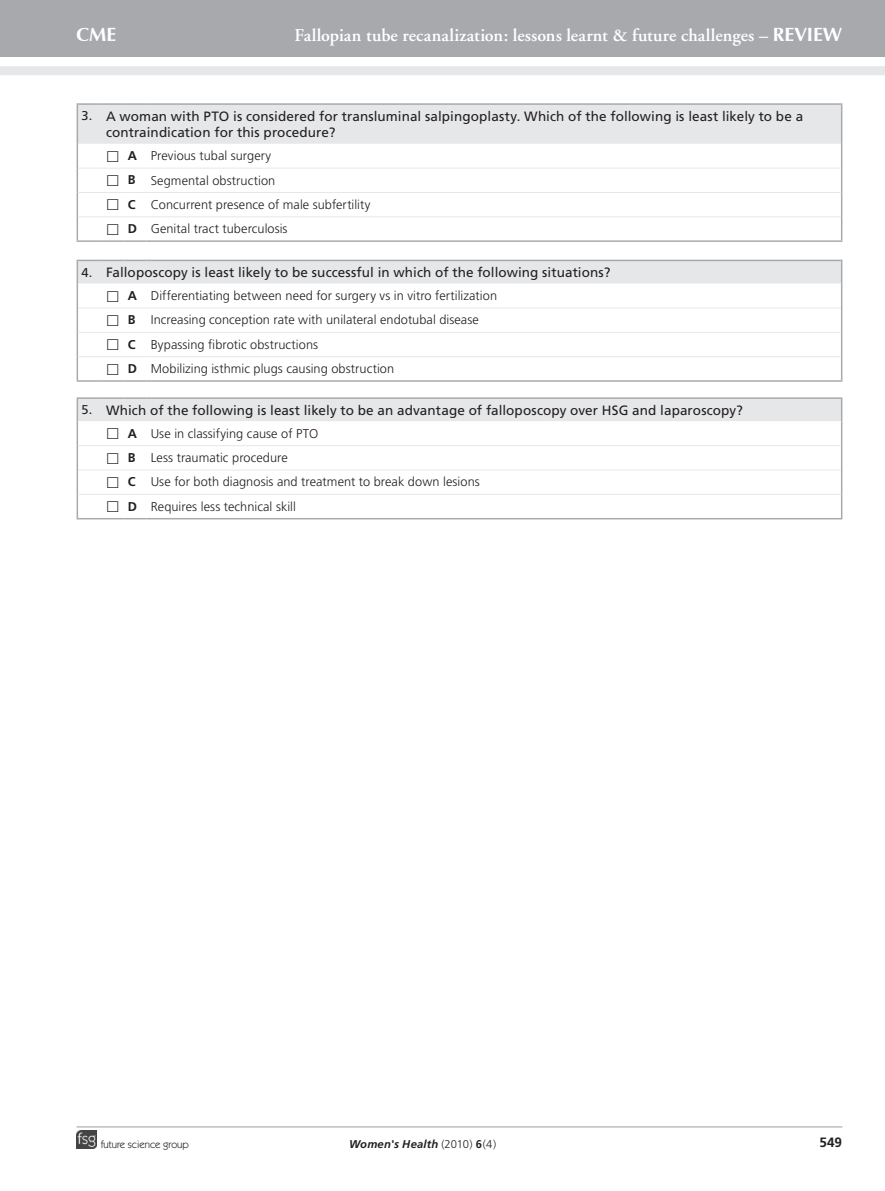
<style>
.page{position:relative;width:885px;height:1191px;background:#fff}
.page>*{position:absolute;margin:0;border:0;box-sizing:border-box;transform-origin:0 0}
.t1{font:30px "Iris UPC Bold";color:#fff}
.t2{font:600 18px "Adobe Garamond";letter-spacing:.005em;color:#fff}
.CME_Question{font:13.5px/16.5px "Frutiger";letter-spacing:.005em;color:#231f20}
.t3{font:700 13.5px "Frutiger";color:#231f20}
.CME_Tabletext{font:300 12.75px "Frutiger";letter-spacing:.005em;color:#231f20}
.tabletext{font:700 12.75px "Frutiger";color:#231f20}
.tablesubhead{font:12.75px "Frutiger";color:#231f20}
.t4{font:italic 700 11.25px "Frutiger";letter-spacing:.015em;color:#231f20}
.t5{font:10.5px "Itc Kabel";color:#231f20}
.s1{font-family:"Iris UPC Bold";font-weight:400;font-size:30px}
.s2{font-weight:300;font-style:normal}
.s3{font-style:normal}
</style>
<div class="page">
<hr style="left:77px;top:1126px;width:765px;height:1px;background:#a8a9ad">
<div style="left:0;top:0;width:884px;height:57px;background:#a8a9ad"></div>
<div style="left:0;top:66px;width:884px;height:9px;background:#e6e7e9"></div>
<img style="left:77px;top:1130px;width:19px;height:18px">
<hr style="left:77px;top:103px;width:25px;height:2px;background:#a8a9ad">
<hr style="left:102px;top:103px;width:22px;height:2px;background:#a8a9ad">
<hr style="left:124px;top:103px;width:22px;height:2px;background:#a8a9ad">
<hr style="left:146px;top:103px;width:696px;height:2px;background:#a8a9ad">
<hr style="left:840px;top:105px;width:2px;height:39px;background:#a8a9ad">
<hr style="left:840px;top:144px;width:2px;height:24px;background:#a8a9ad">
<hr style="left:840px;top:168px;width:2px;height:24px;background:#a8a9ad">
<hr style="left:840px;top:192px;width:2px;height:25px;background:#a8a9ad">
<hr style="left:840px;top:217px;width:2px;height:23px;background:#a8a9ad">
<hr style="left:77px;top:240px;width:25px;height:2px;background:#a8a9ad">
<hr style="left:102px;top:240px;width:22px;height:2px;background:#a8a9ad">
<hr style="left:124px;top:240px;width:22px;height:2px;background:#a8a9ad">
<hr style="left:146px;top:240px;width:696px;height:2px;background:#a8a9ad">
<hr style="left:146px;top:260px;width:696px;height:1px;background:#a8a9ad">
<hr style="left:840px;top:261px;width:2px;height:23px;background:#a8a9ad">
<hr style="left:840px;top:284px;width:2px;height:24px;background:#a8a9ad">
<hr style="left:840px;top:308px;width:2px;height:24px;background:#a8a9ad">
<hr style="left:840px;top:332px;width:2px;height:25px;background:#a8a9ad">
<hr style="left:840px;top:357px;width:2px;height:23px;background:#a8a9ad">
<hr style="left:77px;top:380px;width:25px;height:2px;background:#a8a9ad">
<hr style="left:102px;top:380px;width:22px;height:2px;background:#a8a9ad">
<hr style="left:124px;top:380px;width:22px;height:2px;background:#a8a9ad">
<hr style="left:146px;top:380px;width:696px;height:2px;background:#a8a9ad">
<hr style="left:77px;top:397px;width:25px;height:2px;background:#a8a9ad">
<hr style="left:102px;top:397px;width:22px;height:2px;background:#a8a9ad">
<hr style="left:124px;top:397px;width:22px;height:2px;background:#a8a9ad">
<hr style="left:146px;top:397px;width:696px;height:2px;background:#a8a9ad">
<hr style="left:840px;top:399px;width:2px;height:22px;background:#a8a9ad">
<hr style="left:840px;top:421px;width:2px;height:25px;background:#a8a9ad">
<hr style="left:840px;top:446px;width:2px;height:24px;background:#a8a9ad">
<hr style="left:840px;top:470px;width:2px;height:24px;background:#a8a9ad">
<hr style="left:840px;top:494px;width:2px;height:24px;background:#a8a9ad">
<hr style="left:146px;top:518px;width:696px;height:1px;background:#a8a9ad">
<svg style="left:77px;top:104px;width:764px;height:136px"></svg>
<svg style="left:77px;top:260px;width:764px;height:120px"></svg>
<svg style="left:77px;top:398px;width:764px;height:121px"></svg>
<h1 class="t1" style="left:77px;top:13px;width:41px">CME</h1>
<h2 class="t2" style="left:294px;top:26px;width:502px">Fallopian tube recanalization: lessons learnt &amp; future challenges – <span class="s1">Review</span></h2>
<p class="tablesubhead" style="left:82px;top:108px;width:12px">3.</p>
<p class="CME_Question" style="left:106px;top:108px;width:698px">A woman with PTO is considered for transluminal salpingoplasty. Which of the following is least likely to be a contraindication for this procedure?</p>
<p class="tabletext" style="left:128px;top:148px;width:11px">A</p>
<p class="CME_Tabletext" style="left:151px;top:149px;width:122px">Previous tubal surgery</p>
<p class="tabletext" style="left:128px;top:172px;width:9px">B</p>
<p class="CME_Tabletext" style="left:151px;top:173px;width:126px">Segmental obstruction</p>
<p class="tabletext" style="left:128px;top:197px;width:9px">C</p>
<p class="CME_Tabletext" style="left:151px;top:197px;width:221px">Concurrent presence of male subfertility</p>
<p class="tabletext" style="left:128px;top:221px;width:11px">D</p>
<p class="CME_Tabletext" style="left:151px;top:222px;width:138px">Genital tract tuberculosis</p>
<p class="tablesubhead" style="left:82px;top:265px;width:12px">4.</p>
<p class="CME_Question" style="left:106px;top:264px;width:506px">Falloposcopy is least likely to be successful in which of the following situations?</p>
<p class="tabletext" style="left:128px;top:288px;width:11px">A</p>
<p class="CME_Tabletext" style="left:151px;top:288px;width:348px">Differentiating between need for surgery vs in vitro fertilization</p>
<p class="tabletext" style="left:128px;top:312px;width:9px">B</p>
<p class="CME_Tabletext" style="left:151px;top:313px;width:329px">Increasing conception rate with unilateral endotubal disease</p>
<p class="tabletext" style="left:128px;top:337px;width:9px">C</p>
<p class="CME_Tabletext" style="left:151px;top:337px;width:169px">Bypassing fibrotic obstructions</p>
<p class="tabletext" style="left:128px;top:361px;width:11px">D</p>
<p class="CME_Tabletext" style="left:151px;top:361px;width:245px">Mobilizing isthmic plugs causing obstruction</p>
<p class="tablesubhead" style="left:82px;top:402px;width:12px">5.</p>
<p class="CME_Question" style="left:106px;top:402px;width:638px">Which of the following is least likely to be an advantage of falloposcopy over HSG and laparoscopy?</p>
<p class="tabletext" style="left:128px;top:426px;width:11px">A</p>
<p class="CME_Tabletext" style="left:151px;top:426px;width:169px">Use in classifying cause of PTO</p>
<p class="tabletext" style="left:128px;top:450px;width:9px">B</p>
<p class="CME_Tabletext" style="left:151px;top:450px;width:139px">Less traumatic procedure</p>
<p class="tabletext" style="left:128px;top:474px;width:9px">C</p>
<p class="CME_Tabletext" style="left:151px;top:475px;width:330px">Use for both diagnosis and treatment to break down lesions</p>
<p class="tabletext" style="left:128px;top:499px;width:11px">D</p>
<p class="CME_Tabletext" style="left:151px;top:499px;width:147px">Requires less technical skill</p>
<p class="t5" style="left:101px;top:1138px;width:90px">future science group</p>
<p class="t4" style="left:349px;top:1137px;width:149px">Women's Health <span class="s2">(2010)</span> <span class="s3">6</span><span class="s2">(4)</span></p>
<p class="t3" style="left:819px;top:1134px;width:24px">549</p>
</div>
